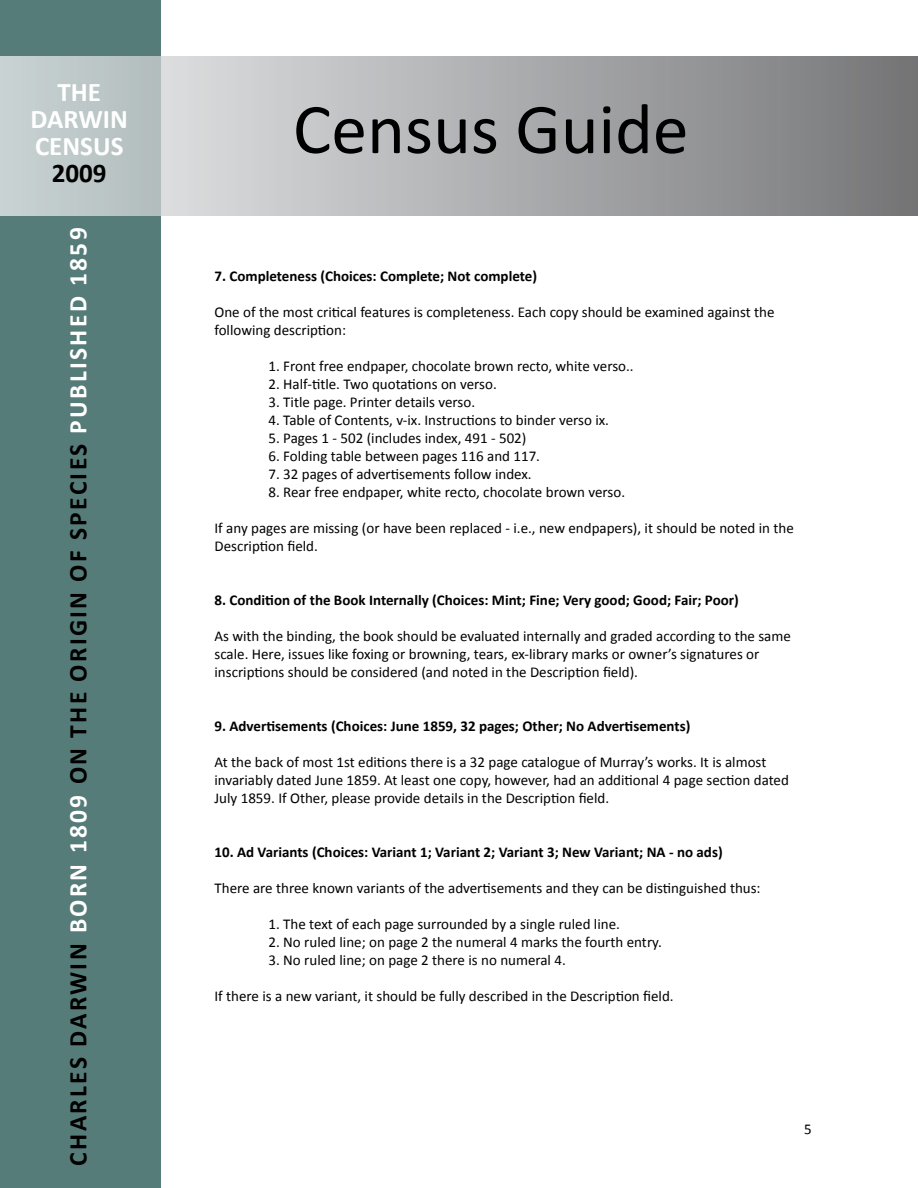
<style>
.page{position:relative;width:918px;height:1188px;background:#fff}
.page>*{position:absolute;margin:0;border:0;box-sizing:border-box;transform-origin:0 0}
.t1{font:72px "Calibri";color:#000}
.t2{font:700 27px/27px "Calibri";color:#fff;text-align:center}
.t3{font:700 27px "Calibri";color:#000}
.t4{font:700 25.5px "Calibri";letter-spacing:.09em;color:#000}
.t5{font:15px/18px "Calibri";color:#000}
.t6{font:700 15px "Calibri";color:#000}
.s1{color:#fff}
</style>
<div class="page">
<div style="left:0;top:0;width:161px;height:1188px;background:#567c79"></div>
<svg style="left:0;top:56px;width:918px;height:159px;background:#adafb1"></svg>
<h2 class="t2" style="left:31px;top:78px;width:99px">THE<br>DARWIN<br>CENSUS</h2>
<h2 class="t3" style="left:52px;top:157px;width:56px">2009</h2>
<h3 class="t4" style="left:62px;top:1166px;width:940px;rotate:-90deg">CHARLES DARWIN <span class="s1">BORN 1809</span> ON THE ORIGIN OF SPECIES <span class="s1">PUBLISHED 1859</span></h3>
<h1 class="t1" style="left:293px;top:84px;width:397px">Census Guide</h1>
<p class="t6" style="left:214px;top:267px;width:324px">7. Completeness (Choices: Complete; Not complete)</p>
<p class="t5" style="left:214px;top:303px;width:562px">One of the most critical features is completeness. Each copy should be examined against the following description:</p>
<p class="t5" style="left:268px;top:357px;width:367px">1. Front free endpaper, chocolate brown recto, white verso..</p>
<p class="t5" style="left:268px;top:375px;width:230px">2. Half-title. Two quotations on verso.</p>
<p class="t5" style="left:268px;top:393px;width:208px">3. Title page. Printer details verso.</p>
<p class="t5" style="left:268px;top:411px;width:342px">4. Table of Contents, v-ix. Instructions to binder verso ix.</p>
<p class="t5" style="left:268px;top:429px;width:259px">5. Pages 1 - 502 (includes index, 491 - 502)</p>
<p class="t5" style="left:268px;top:447px;width:273px">6. Folding table between pages 116 and 117.</p>
<p class="t5" style="left:268px;top:465px;width:265px">7. 32 pages of advertisements follow index.</p>
<p class="t5" style="left:268px;top:483px;width:358px">8. Rear free endpaper, white recto, chocolate brown verso.</p>
<p class="t5" style="left:214px;top:519px;width:581px">If any pages are missing (or have been replaced - i.e., new endpapers), it should be noted in the<br>Description field.</p>
<p class="t6" style="left:214px;top:591px;width:526px">8. Condition of the Book Internally (Choices: Mint; Fine; Very good; Good; Fair; Poor)</p>
<p class="t5" style="left:214px;top:627px;width:578px">As with the binding, the book should be evaluated internally and graded according to the same scale. Here, issues like foxing or browning, tears, ex-library marks or owner’s signatures or inscriptions should be considered (and noted in the Description field).</p>
<p class="t6" style="left:214px;top:717px;width:477px">9. Advertisements (Choices: June 1859, 32 pages; Other; No Advertisements)</p>
<p class="t5" style="left:214px;top:753px;width:576px">At the back of most 1st editions there is a 32 page catalogue of Murray’s works. It is almost invariably dated June 1859. At least one copy, however, had an additional 4 page section dated<br>July 1859. If Other, please provide details in the Description field.</p>
<p class="t6" style="left:214px;top:843px;width:510px">10. Ad Variants (Choices: Variant 1; Variant 2; Variant 3; New Variant; NA - no ads)</p>
<p class="t5" style="left:214px;top:879px;width:548px">There are three known variants of the advertisements and they can be distinguished thus:</p>
<p class="t5" style="left:268px;top:915px;width:353px">1. The text of each page surrounded by a single ruled line.</p>
<p class="t5" style="left:268px;top:933px;width:395px">2. No ruled line; on page 2 the numeral 4 marks the fourth entry.</p>
<p class="t5" style="left:268px;top:951px;width:299px">3. No ruled line; on page 2 there is no numeral 4.</p>
<p class="t5" style="left:214px;top:987px;width:461px">If there is a new variant, it should be fully described in the Description field.</p>
<p class="t5" style="left:804px;top:1119px;width:9px">5</p>
</div>
